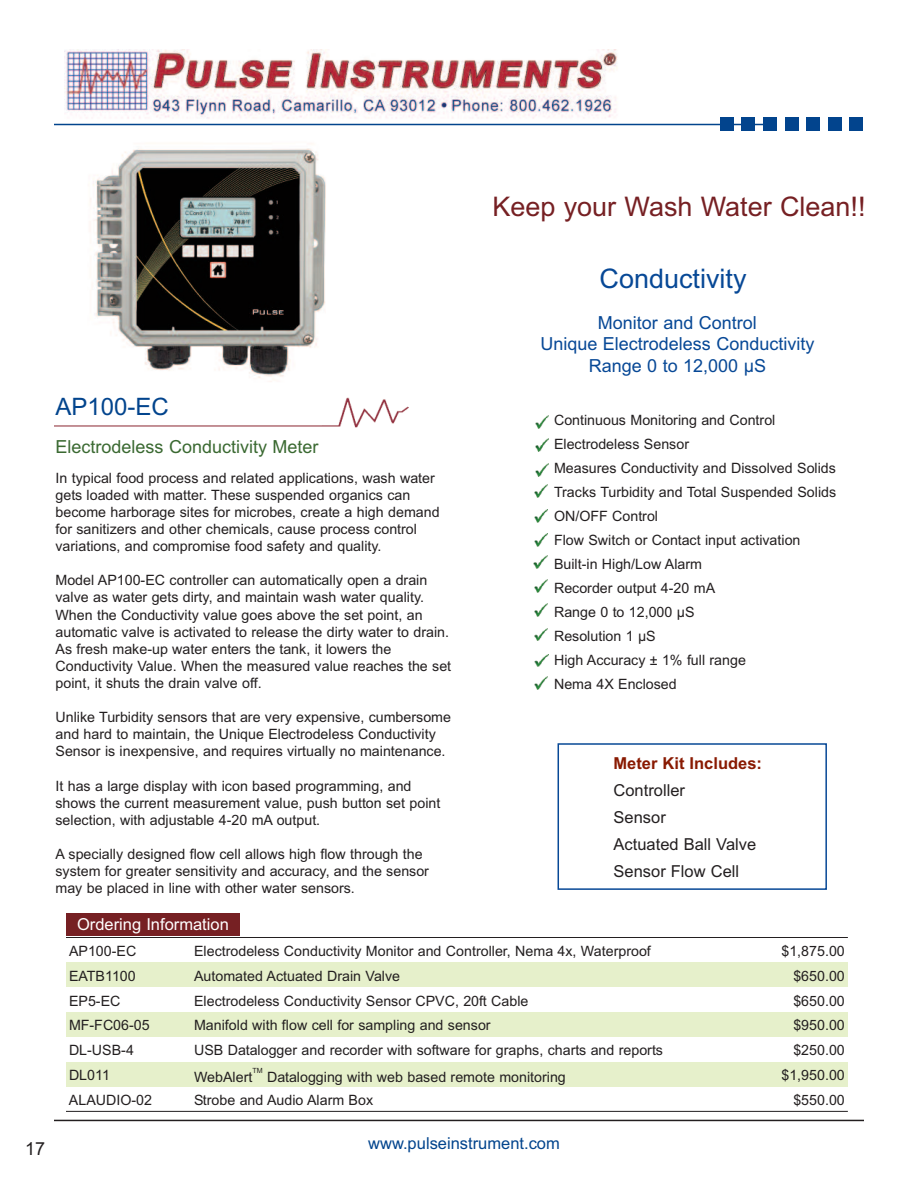
<style>
.page{position:relative;width:918px;height:1188px;background:#fff}
.page>*{position:absolute;margin:0;border:0;box-sizing:border-box;transform-origin:0 0}
.t1{font:27px "Arial";color:#762023}
.t2{font:27px "Arial";color:#074896}
.t3{font:24px "Arial";color:#02448d}
.t4{font:18px/21.6px "Arial";color:#074896;text-align:center}
.t5{font:18px "Arial";color:#3a6931}
.t6{font:18px "Arial";color:#231f20}
.t7{font:16.5px/27px "Arial";color:#231f20}
.t8{font:16.5px "Arial";color:#02448d}
.t9{font:16.5px "Arial";color:#fff}
.t10{font:700 16.5px "Arial";color:#891a02}
.t11{font:14.25px/17.1px "Arial";color:#231f20}
.t12{font:7.2px "Arial";color:#231f20}
</style>
<div class="page">
<hr style="left:54px;top:124px;width:712px;height:1px;background:#02448d">
<div style="left:742px;top:117px;width:13px;height:14px;background:#02448d"></div>
<div style="left:720px;top:117px;width:14px;height:14px;background:#02448d"></div>
<div style="left:785px;top:117px;width:13px;height:14px;background:#02448d"></div>
<div style="left:763px;top:117px;width:14px;height:14px;background:#02448d"></div>
<div style="left:828px;top:117px;width:14px;height:14px;background:#02448d"></div>
<div style="left:806px;top:117px;width:14px;height:14px;background:#02448d"></div>
<div style="left:850px;top:117px;width:13px;height:14px;background:#02448d"></div>
<hr style="left:54px;top:1120px;width:810px;height:1px;background:#231f20">
<img style="left:54px;top:397px;width:355px;height:31px">
<img style="left:535px;top:416px;width:14px;height:12px">
<img style="left:535px;top:438px;width:14px;height:13px">
<img style="left:535px;top:463px;width:14px;height:13px">
<svg style="left:535px;top:485px;width:13px;height:13px"></svg>
<img style="left:534px;top:534px;width:14px;height:13px">
<svg style="left:534px;top:555px;width:13px;height:13px"></svg>
<img style="left:534px;top:580px;width:14px;height:12px">
<img style="left:534px;top:604px;width:14px;height:12px">
<img style="left:534px;top:628px;width:14px;height:13px">
<svg style="left:535px;top:654px;width:13px;height:13px"></svg>
<img style="left:534px;top:677px;width:14px;height:12px">
<div style="left:558px;top:743px;width:269px;height:147px;border:2px solid #074896"></div>
<div style="left:66px;top:962px;width:128px;height:25px;background:#e6f0cb"></div>
<div style="left:194px;top:962px;width:540px;height:25px;background:#e6f0cb"></div>
<div style="left:734px;top:962px;width:114px;height:25px;background:#e6f0cb"></div>
<div style="left:66px;top:1012px;width:128px;height:25px;background:#e6f0cb"></div>
<div style="left:194px;top:1012px;width:540px;height:25px;background:#e6f0cb"></div>
<div style="left:734px;top:1012px;width:114px;height:25px;background:#e6f0cb"></div>
<div style="left:66px;top:1062px;width:128px;height:25px;background:#e6f0cb"></div>
<div style="left:194px;top:1062px;width:540px;height:25px;background:#e6f0cb"></div>
<div style="left:734px;top:1062px;width:114px;height:25px;background:#e6f0cb"></div>
<hr style="left:66px;top:937px;width:782px;height:1px;background:#231f20">
<hr style="left:66px;top:1111px;width:782px;height:1px;background:#231f20">
<div style="left:66px;top:914px;width:174px;height:22px;background:#762023"></div>
<img style="left:534px;top:510px;width:14px;height:13px">
<img style="left:90px;top:143px;width:236px;height:239px">
<img style="left:65px;top:50px;width:553px;height:69px">
<h1 class="t1" style="left:492px;top:191px;width:375px">Keep your Wash Water Clean!!</h1>
<h1 class="t2" style="left:600px;top:262px;width:149px">Conductivity</h1>
<h2 class="t3" style="left:56px;top:393px;width:115px">AP100-EC</h2>
<p class="t5" style="left:56px;top:436px;width:265px">Electrodeless Conductivity Meter</p>
<p class="t11" style="left:56px;top:469px;width:386px">In typical food process and related applications, wash water gets loaded with matter. These suspended organics can become harborage sites for microbes, create a high demand for sanitizers and other chemicals, cause process control variations, and compromise food safety and quality.</p>
<p class="t11" style="left:56px;top:572px;width:397px">Model AP100-EC controller can automatically open a drain valve as water gets dirty, and maintain wash water quality.<br>When the Conductivity value goes above the set point, an automatic valve is activated to release the dirty water to drain.<br>As fresh make-up water enters the tank, it lowers the Conductivity Value. When the measured value reaches the set point, it shuts the drain valve off.</p>
<p class="t11" style="left:56px;top:709px;width:397px">Unlike Turbidity sensors that are very expensive, cumbersome and hard to maintain, the Unique Electrodeless Conductivity<br>Sensor is inexpensive, and requires virtually no maintenance.</p>
<p class="t11" style="left:56px;top:777px;width:386px">It has a large display with icon based programming, and shows the current measurement value, push button set point selection, with adjustable 4-20 mA output.</p>
<p class="t11" style="left:55px;top:846px;width:375px">A specially designed flow cell allows high flow through the system for greater sensitivity and accuracy, and the sensor may be placed in line with other water sensors.</p>
<p class="t9" style="left:77px;top:914px;width:153px">Ordering Information</p>
<p class="t4" style="left:540px;top:311px;width:276px">Monitor and Control<br>Unique Electrodeless Conductivity<br>Range 0 to 12,000 µS</p>
<p class="t11" style="left:554px;top:408px;width:284px;line-height:24px">Continuous Monitoring and Control<br>Electrodeless Sensor<br>Measures Conductivity and Dissolved Solids<br>Tracks Turbidity and Total Suspended Solids<br>ON/OFF Control<br>Flow Switch or Contact input activation<br>Built-in High/Low Alarm<br>Recorder output 4-20 mA<br>Range 0 to 12,000 µS<br>Resolution 1 µS<br>High Accuracy ± 1% full range<br>Nema 4X Enclosed</p>
<p class="t10" style="left:614px;top:753px;width:150px">Meter Kit Includes:</p>
<p class="t7" style="left:614px;top:777px;width:144px">Controller<br>Sensor<br>Actuated Ball Valve<br>Sensor Flow Cell</p>
<p class="t11" style="left:69px;top:942px;width:69px">AP100-EC</p>
<p class="t11" style="left:194px;top:942px;width:458px">Electrodeless Conductivity Monitor and Controller, Nema 4x, Waterproof</p>
<p class="t11" style="left:781px;top:942px;width:65px">$1,875.00</p>
<p class="t11" style="left:69px;top:967px;width:68px">EATB1100</p>
<p class="t11" style="left:194px;top:967px;width:208px">Automated Actuated Drain Valve</p>
<p class="t11" style="left:793px;top:967px;width:53px">$650.00</p>
<p class="t11" style="left:69px;top:992px;width:53px">EP5-EC</p>
<p class="t11" style="left:194px;top:992px;width:336px">Electrodeless Conductivity Sensor CPVC, 20ft Cable</p>
<p class="t11" style="left:793px;top:992px;width:53px">$650.00</p>
<p class="t11" style="left:69px;top:1017px;width:82px">MF-FC06-05</p>
<p class="t11" style="left:194px;top:1017px;width:298px">Manifold with flow cell for sampling and sensor</p>
<p class="t11" style="left:793px;top:1017px;width:53px">$950.00</p>
<p class="t11" style="left:69px;top:1042px;width:66px">DL-USB-4</p>
<p class="t11" style="left:194px;top:1042px;width:470px">USB Datalogger and recorder with software for graphs, charts and reports</p>
<p class="t11" style="left:793px;top:1042px;width:53px">$250.00</p>
<p class="t11" style="left:69px;top:1067px;width:42px">DL011</p>
<p class="t11" style="left:194px;top:1069px;width:60px">WebAlert</p>
<p class="t12" style="left:252px;top:1066px;width:12px">TM</p>
<p class="t11" style="left:267px;top:1069px;width:300px">Datalogging with web based remote monitoring</p>
<p class="t11" style="left:781px;top:1067px;width:65px">$1,950.00</p>
<p class="t11" style="left:69px;top:1091px;width:85px">ALAUDIO-02</p>
<p class="t11" style="left:194px;top:1091px;width:181px">Strobe and Audio Alarm Box</p>
<p class="t11" style="left:793px;top:1091px;width:53px">$550.00</p>
<p class="t6" style="left:25px;top:1139px;width:22px">17</p>
<p class="t8" style="left:368px;top:1134px;width:193px">www.pulseinstrument.com</p>
</div>
